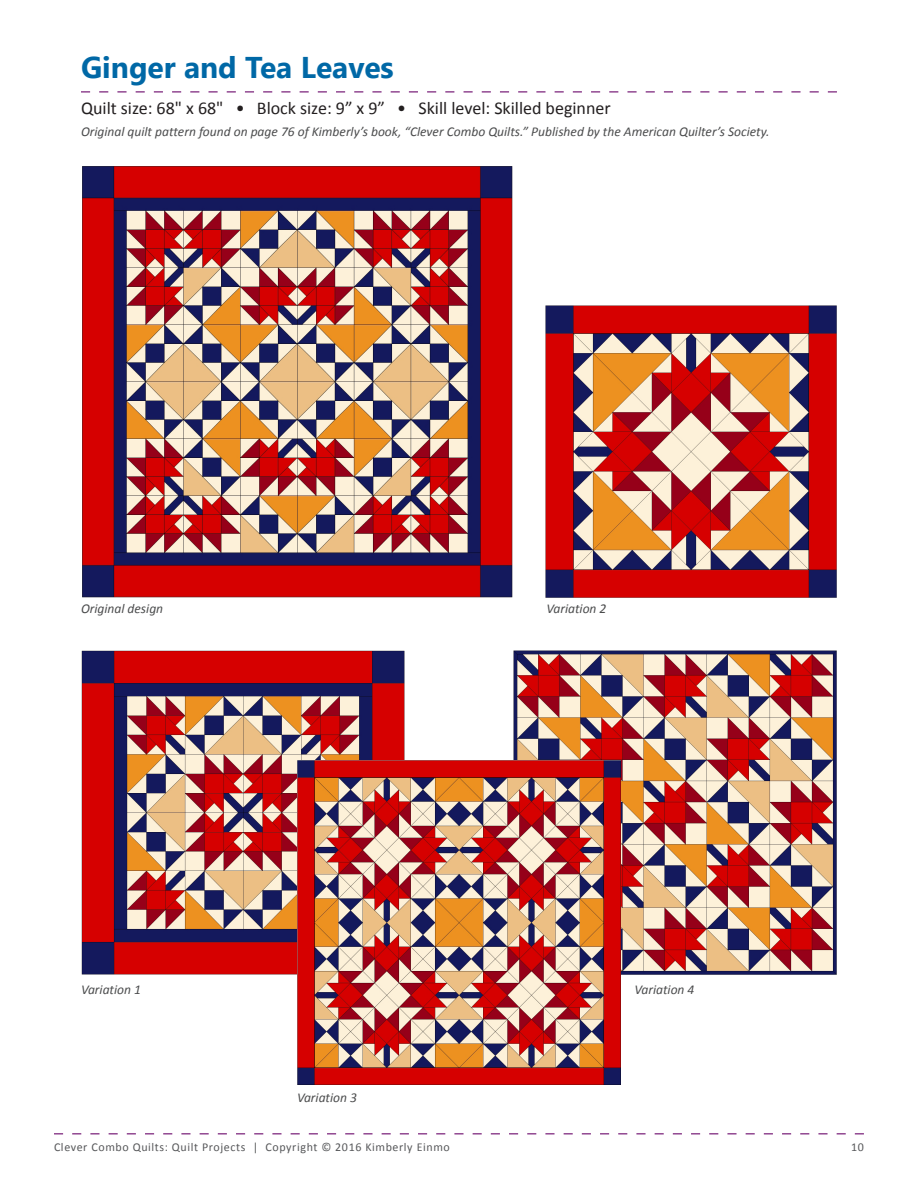
<style>
.page{position:relative;width:918px;height:1188px;background:#fff}
.page>*{position:absolute;margin:0;border:0;box-sizing:border-box;transform-origin:0 0}
.Subhead{font:700 30px "Gadugi";color:#0068a6}
.Body{font:18px "Calibri";color:#231f20}
.t1{font:italic 13.5px "Calibri";color:#4b4c4d}
.t2{font:12px "Calibri";letter-spacing:.05em;color:#57585a}
</style>
<div class="page">
<svg style="left:54px;top:1133px;width:810px;height:2px"></svg>
<svg style="left:81px;top:91px;width:756px;height:2px"></svg>
<img style="left:82px;top:166px;width:431px;height:431px">
<img style="left:545px;top:306px;width:292px;height:291px">
<img style="left:513px;top:651px;width:324px;height:324px">
<img style="left:81px;top:651px;width:324px;height:324px">
<img style="left:297px;top:760px;width:324px;height:324px">
<p class="Subhead" style="left:81px;top:49px;width:314px">Ginger and Tea Leaves</p>
<p class="Body" style="left:81px;top:97px;width:531px">Quilt size: 68" x 68" • Block size: 9” x 9” • Skill level: Skilled beginner</p>
<p class="t1" style="left:81px;top:123px;width:690px">Original quilt pattern found on page 76 of Kimberly’s book, “Clever Combo Quilts.” Published by the American Quilter’s Society.</p>
<p class="t1" style="left:81px;top:599px;width:84px">Original design</p>
<p class="t1" style="left:81px;top:980px;width:61px">Variation 1</p>
<p class="t1" style="left:297px;top:1088px;width:61px">Variation 3</p>
<p class="t1" style="left:546px;top:599px;width:61px">Variation 2</p>
<p class="t1" style="left:634px;top:980px;width:61px">Variation 4</p>
<p class="t2" style="left:54px;top:1139px;width:397px">Clever Combo Quilts: Quilt Projects | Copyright © 2016 Kimberly Einmo</p>
<p class="t2" style="left:851px;top:1139px;width:14px">10</p>
</div>
